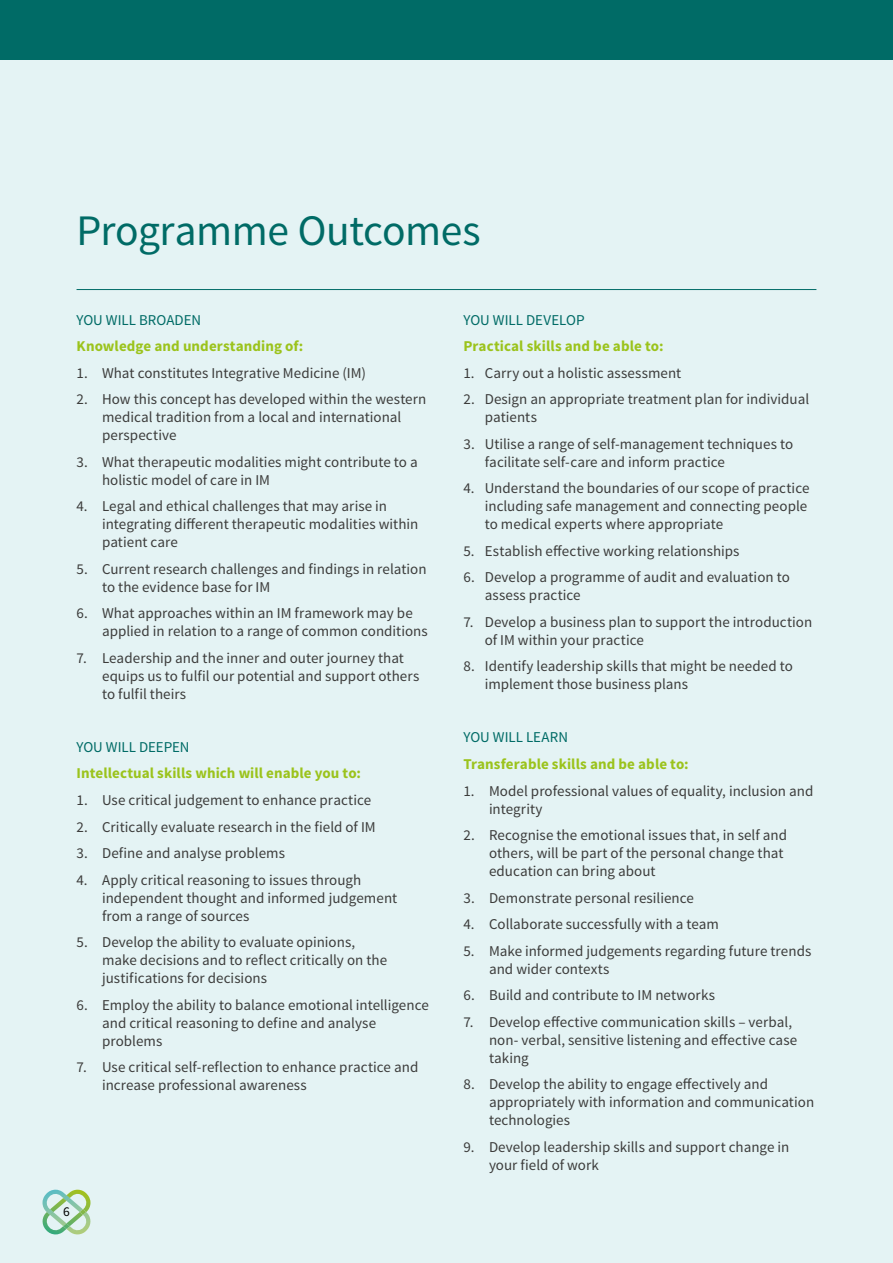
<style>
.page{position:relative;width:893px;height:1263px;background:#fff}
.page>*{position:absolute;margin:0;border:0;box-sizing:border-box;transform-origin:0 0}
.t1{font:43.5px "Source Sans Pro";letter-spacing:-.01em;color:#006b66}
.t2{font:15px/18px "Source Sans Pro";letter-spacing:.005em;color:#3c3c3b}
.t3{font:700 15px "Source Sans Pro";letter-spacing:.005em;color:#9bc31c}
.t4{font:15px "Source Sans Pro";color:#006b66}
.t5{font:13.5px "Source Sans Pro";color:#000}
</style>
<div class="page">
<div style="left:0;top:60px;width:893px;height:1203px;background:#e4f3f4"></div>
<div style="left:0;top:0;width:893px;height:60px;background:#006b66"></div>
<hr style="left:77px;top:289px;width:739px;height:1px;background:#006b66">
<svg style="left:42px;top:1190px;width:49px;height:44px"></svg>
<h1 class="t1" style="left:77px;top:204px;width:406px">Programme Outcomes</h1>
<p class="t4" style="left:77px;top:311px;width:126px">YOU WILL BROADEN</p>
<p class="t3" style="left:77px;top:337px;width:228px">Knowledge and understanding of:</p>
<p class="t2" style="left:77px;top:364px;width:291px">1. What constitutes Integrative Medicine (IM)</p>
<p class="t2" style="left:102px;top:391px;width:326px;text-indent:-26px">2. How this concept has developed within the western medical tradition from a local and international perspective</p>
<p class="t2" style="left:102px;top:453px;width:317px;text-indent:-26px">3. What therapeutic modalities might contribute to a holistic model of care in IM</p>
<p class="t2" style="left:102px;top:498px;width:318px;text-indent:-26px">4. Legal and ethical challenges that may arise in integrating different therapeutic modalities within patient care</p>
<p class="t2" style="left:102px;top:560px;width:326px;text-indent:-26px">5. Current research challenges and findings in relation to the evidence base for IM</p>
<p class="t2" style="left:102px;top:605px;width:327px;text-indent:-26px">6. What approaches within an IM framework may be applied in relation to a range of common conditions</p>
<p class="t2" style="left:102px;top:649px;width:319px;text-indent:-26px">7. Leadership and the inner and outer journey that equips us to fulfil our potential and support others to fulfil theirs</p>
<p class="t4" style="left:77px;top:738px;width:114px">YOU WILL DEEPEN</p>
<p class="t3" style="left:77px;top:764px;width:286px">Intellectual skills which will enable you to:</p>
<p class="t2" style="left:77px;top:791px;width:296px">1. Use critical judgement to enhance practice</p>
<p class="t2" style="left:77px;top:818px;width:301px">2. Critically evaluate research in the field of IM</p>
<p class="t2" style="left:77px;top:844px;width:210px">3. Define and analyse problems</p>
<p class="t2" style="left:102px;top:871px;width:297px;text-indent:-26px">4. Apply critical reasoning to issues through independent thought and informed judgement from a range of sources</p>
<p class="t2" style="left:102px;top:933px;width:287px;text-indent:-26px">5. Develop the ability to evaluate opinions, make decisions and to reflect critically on the justifications for decisions</p>
<p class="t2" style="left:102px;top:996px;width:328px;text-indent:-26px">6. Employ the ability to balance emotional intelligence and critical reasoning to define and analyse problems</p>
<p class="t2" style="left:102px;top:1058px;width:318px;text-indent:-26px">7. Use critical self-reflection to enhance practice and increase professional awareness</p>
<p class="t5" style="left:63px;top:1203px;width:8px">6</p>
<p class="t4" style="left:463px;top:311px;width:123px">YOU WILL DEVELOP</p>
<p class="t3" style="left:463px;top:337px;width:202px">Practical skills and be able to:</p>
<p class="t2" style="left:463px;top:364px;width:219px">1. Carry out a holistic assessment</p>
<p class="t2" style="left:485px;top:391px;width:326px;text-indent:-21px">2. Design an appropriate treatment plan for individual patients</p>
<p class="t2" style="left:485px;top:435px;width:310px;text-indent:-21px">3. Utilise a range of self-management techniques to facilitate self-care and inform practice</p>
<p class="t2" style="left:485px;top:480px;width:326px;text-indent:-21px">4. Understand the boundaries of our scope of practice including safe management and connecting people to medical experts where appropriate</p>
<p class="t2" style="left:463px;top:542px;width:278px">5. Establish effective working relationships</p>
<p class="t2" style="left:485px;top:569px;width:307px;text-indent:-21px">6. Develop a programme of audit and evaluation to assess practice</p>
<p class="t2" style="left:485px;top:613px;width:329px;text-indent:-21px">7. Develop a business plan to support the introduction of IM within your practice</p>
<p class="t2" style="left:485px;top:658px;width:310px;text-indent:-21px">8. Identify leadership skills that might be needed to implement those business plans</p>
<p class="t4" style="left:463px;top:728px;width:106px">YOU WILL LEARN</p>
<p class="t3" style="left:463px;top:754px;width:227px">Transferable skills and be able to:</p>
<p class="t2" style="left:489px;top:782px;width:326px;text-indent:-26px">1. Model professional values of equality, inclusion and integrity</p>
<p class="t2" style="left:489px;top:826px;width:300px;text-indent:-26px">2. Recognise the emotional issues that, in self and others, will be part of the personal change that education can bring about</p>
<p class="t2" style="left:463px;top:889px;width:232px">3. Demonstrate personal resilience</p>
<p class="t2" style="left:463px;top:915px;width:257px">4. Collaborate successfully with a team</p>
<p class="t2" style="left:489px;top:942px;width:324px;text-indent:-26px">5. Make informed judgements regarding future trends and wider contexts</p>
<p class="t2" style="left:463px;top:986px;width:253px">6. Build and contribute to IM networks</p>
<p class="t2" style="left:489px;top:1013px;width:310px;text-indent:-26px">7. Develop effective communication skills – verbal, non- verbal, sensitive listening and effective case taking</p>
<p class="t2" style="left:489px;top:1075px;width:327px;text-indent:-26px">8. Develop the ability to engage effectively and appropriately with information and communication technologies</p>
<p class="t2" style="left:489px;top:1138px;width:302px;text-indent:-26px">9. Develop leadership skills and support change in your field of work</p>
</div>
